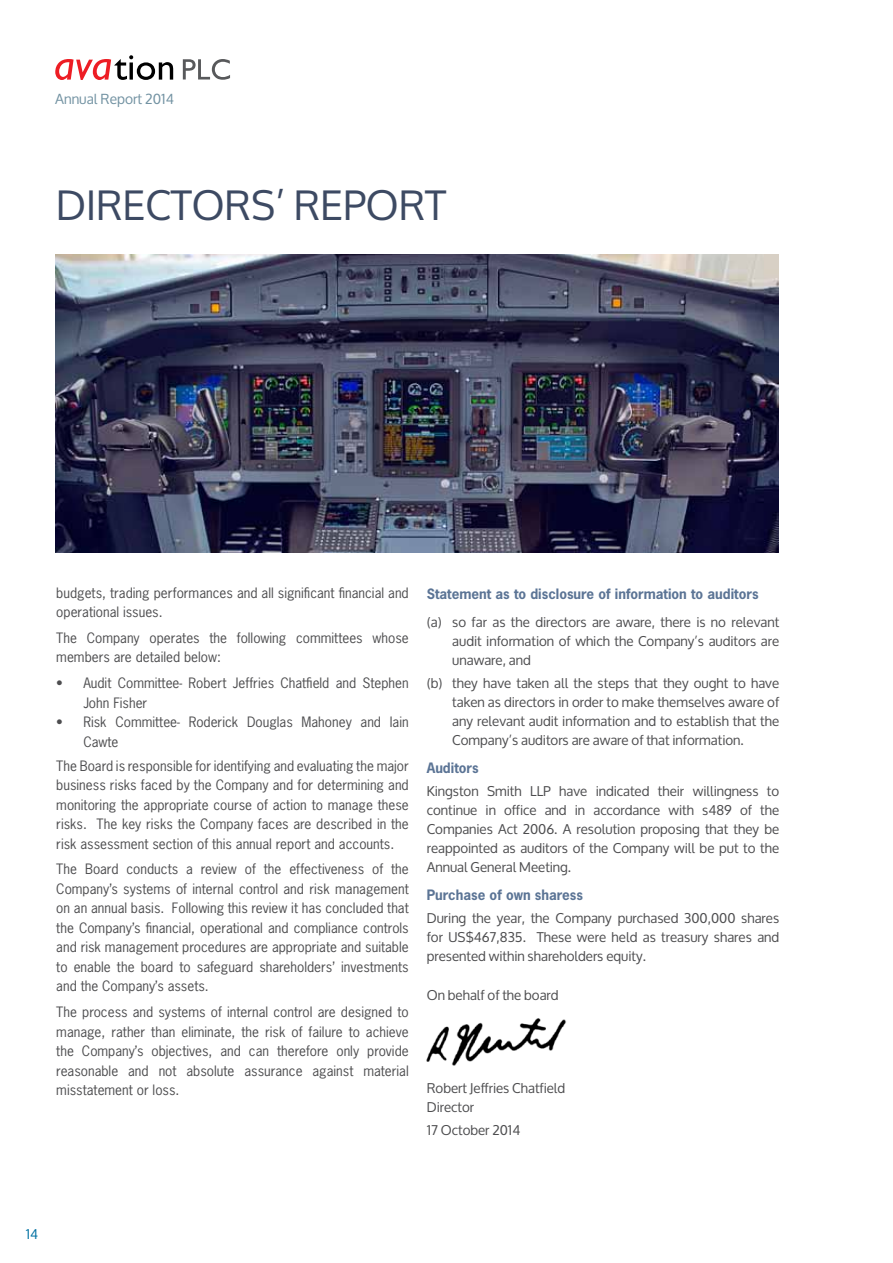
<style>
.page{position:relative;width:893px;height:1263px;background:#fff}
.page>*{position:absolute;margin:0;border:0;box-sizing:border-box;transform-origin:0 0}
.t1{font:40.5px "Oxygen";color:#3d4a63}
.t2{font:13.95px "Oxygen";color:#7292a2}
.t3{font:13.5px/19.5px "News Gothic Std";color:#4d4d4f}
.t4{font:13.5px/19px "Oxygen";color:#4d4d4f;text-align:justify}
.t5{font:700 13.5px "News Gothic Std";color:#5b7495}
.t6{font:13.5px "Oxygen";color:#0071a2}
</style>
<div class="page">
<svg style="left:55px;top:55px;width:118px;height:25px"></svg>
<svg style="left:183px;top:59px;width:47px;height:21px"></svg>
<img style="left:55px;top:254px;width:723px;height:298px">
<img style="left:426px;top:1018px;width:140px;height:48px">
<p class="t2" style="left:55px;top:91px;width:120px">Annual Report 2014</p>
<h1 class="t1" style="left:56px;top:182px;width:164px">Directors</h1>
<h1 class="t1" style="left:275px;top:182px;width:95px">’ Repor</h1>
<h1 class="t1" style="left:425px;top:182px;width:23px">t</h1>
<p class="t3" style="left:56px;top:583px;width:354px">budgets, trading performances and all significant financial and operational issues.</p>
<p class="t3" style="left:56px;top:628px;width:354px">The Company operates the following committees whose members are detailed below:</p>
<p class="t3" style="left:83px;top:673px;width:327px;text-indent:-27px">• Audit Committee- Robert Jeffries Chatfield and Stephen<br>John Fisher</p>
<p class="t3" style="left:83px;top:712px;width:327px;text-indent:-27px">• Risk Committee- Roderick Douglas Mahoney and Iain<br>Cawte</p>
<p class="t3" style="left:56px;top:756px;width:354px;text-align:justify">The Board is responsible for identifying and evaluating the major business risks faced by the Company and for determining and monitoring the appropriate course of action to manage these risks. The key risks the Company faces are described in the risk assessment section of this annual report and accounts.</p>
<p class="t3" style="left:56px;top:859px;width:354px;text-align:justify">The Board conducts a review of the effectiveness of the Company’s systems of internal control and risk management on an annual basis. Following this review it has concluded that the Company’s financial, operational and compliance controls and risk management procedures are appropriate and suitable to enable the board to safeguard shareholders’ investments and the Company’s assets.</p>
<p class="t3" style="left:56px;top:1002px;width:354px;text-align:justify">The process and systems of internal control are designed to manage, rather than eliminate, the risk of failure to achieve the Company’s objectives, and can therefore only provide reasonable and not absolute assurance against material misstatement or loss.</p>
<p class="t5" style="left:427px;top:585px;width:333px">Statement as to disclosure of information to auditors</p>
<p class="t4" style="left:452px;top:613px;width:328px;text-indent:-26px">(a) so far as the directors are aware, there is no relevant audit information of which the Company’s auditors are unaware, and</p>
<p class="t4" style="left:452px;top:674px;width:328px;text-indent:-26px">(b) they have taken all the steps that they ought to have taken as directors in order to make themselves aware of any relevant audit information and to establish that the Company’s auditors are aware of that information.</p>
<p class="t5" style="left:427px;top:759px;width:53px">Auditors</p>
<p class="t4" style="left:427px;top:782px;width:354px">Kingston Smith LLP have indicated their willingness to continue in office and in accordance with s489 of the Companies Act 2006. A resolution proposing that they be reappointed as auditors of the Company will be put to the Annual General Meeting.</p>
<p class="t5" style="left:427px;top:886px;width:158px">Purchase of own sharess</p>
<p class="t4" style="left:427px;top:909px;width:354px">During the year, the Company purchased 300,000 shares for US$467,835. These were held as treasury shares and presented within shareholders equity.</p>
<p class="t4" style="left:427px;top:985px;width:133px">On behalf of the board</p>
<p class="t4" style="left:427px;top:1078px;width:140px">Robert Jeffries Chatfield<br>Director</p>
<p class="t4" style="left:427px;top:1121px;width:95px">17 October 2014</p>
<p class="t6" style="left:26px;top:1227px;width:14px">14</p>
</div>
